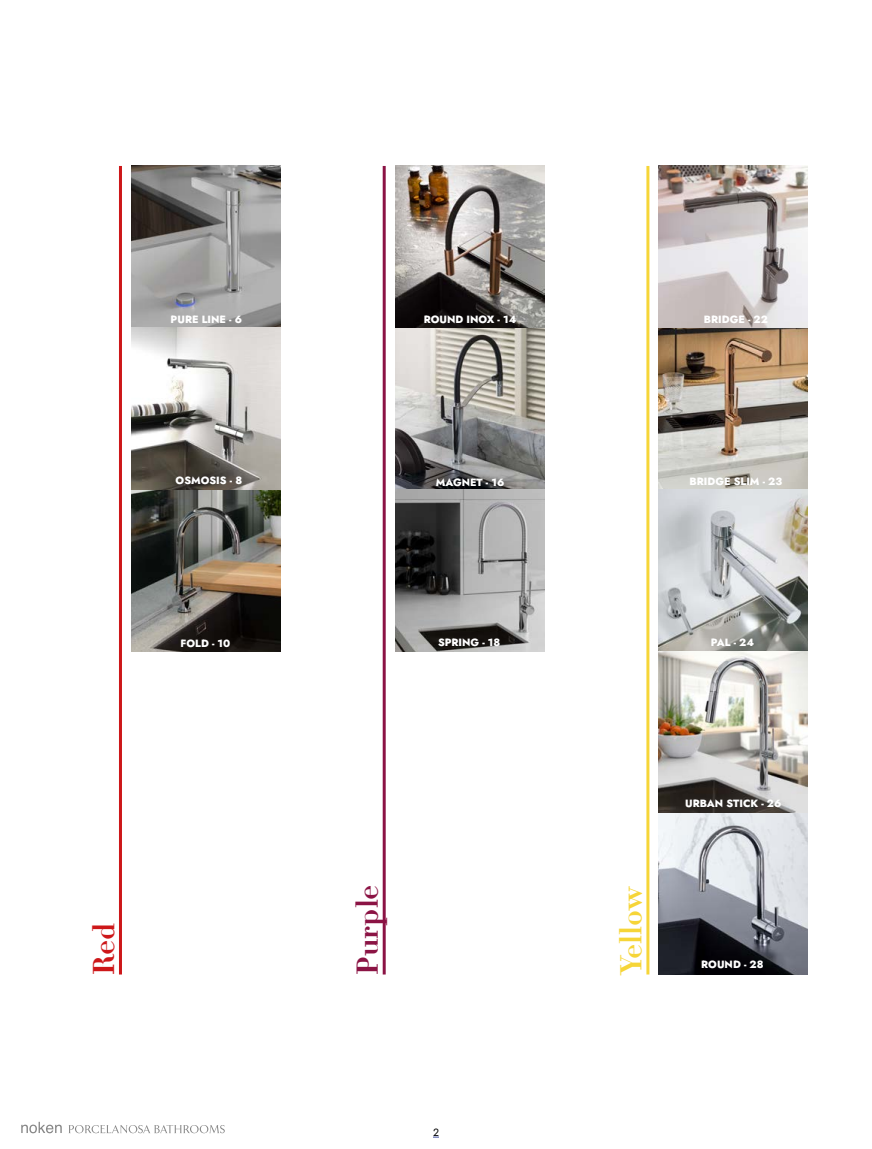
<style>
.page{position:relative;width:872px;height:1149px;background:#fff}
.page>*{position:absolute;margin:0;border:0;box-sizing:border-box;transform-origin:0 0}
.INFO_TÉCNICA{font:30px "Didot HTF B06 Bold";color:#8b1344}
.INFO_TÉCNICA-2{font:30px "Didot HTF B06 Bold";color:#f6d538}
.INFO_TÉCNICA-3{font:30px "Didot HTF B06 Bold";color:#cd1719}
.t1{font:800 10.5px "Jost";color:#fff}
.t2{font:10.5px "Jost";color:#000}
</style>
<div class="page">
<svg style="left:21px;top:1121px;width:41px;height:11px"></svg>
<svg style="left:69px;top:1125px;width:156px;height:7px"></svg>
<img style="left:395px;top:166px;width:149px;height:485px">
<img style="left:132px;top:166px;width:149px;height:485px">
<img style="left:659px;top:166px;width:148px;height:808px">
<hr style="left:119px;top:166px;width:3px;height:808px;background:#cd1719">
<hr style="left:383px;top:166px;width:3px;height:808px;background:#8b1344">
<hr style="left:646px;top:166px;width:3px;height:808px;background:#f6d538">
<p class="t1" style="left:171px;top:311px;width:73px">PURE LINE - 6</p>
<p class="t1" style="left:176px;top:473px;width:68px">OSMOSIS - 8</p>
<p class="t1" style="left:181px;top:636px;width:51px">FOLD - 10</p>
<p class="INFO_TÉCNICA-3" style="left:85px;top:974px;width:53px;rotate:-90deg">Red</p>
<p class="t1" style="left:424px;top:312px;width:94px">ROUND INOX - 14</p>
<p class="t1" style="left:704px;top:312px;width:65px">BRIDGE - 22</p>
<p class="t1" style="left:436px;top:474px;width:70px">MAGNET - 16</p>
<p class="t1" style="left:438px;top:635px;width:64px">SPRING - 18</p>
<p class="t1" style="left:689px;top:473px;width:94px">BRIDGE SLIM - 23</p>
<p class="t1" style="left:710px;top:635px;width:45px">PAL - 24</p>
<p class="INFO_TÉCNICA" style="left:348px;top:974px;width:91px;rotate:-90deg">Purple</p>
<p class="INFO_TÉCNICA-2" style="left:612px;top:974px;width:90px;rotate:-90deg">Yellow</p>
<p class="t1" style="left:685px;top:795px;width:98px">URBAN STICK - 26</p>
<p class="t1" style="left:701px;top:957px;width:64px">ROUND - 28</p>
<p class="t2" style="left:433px;top:1124px;width:7px">2</p>
</div>
